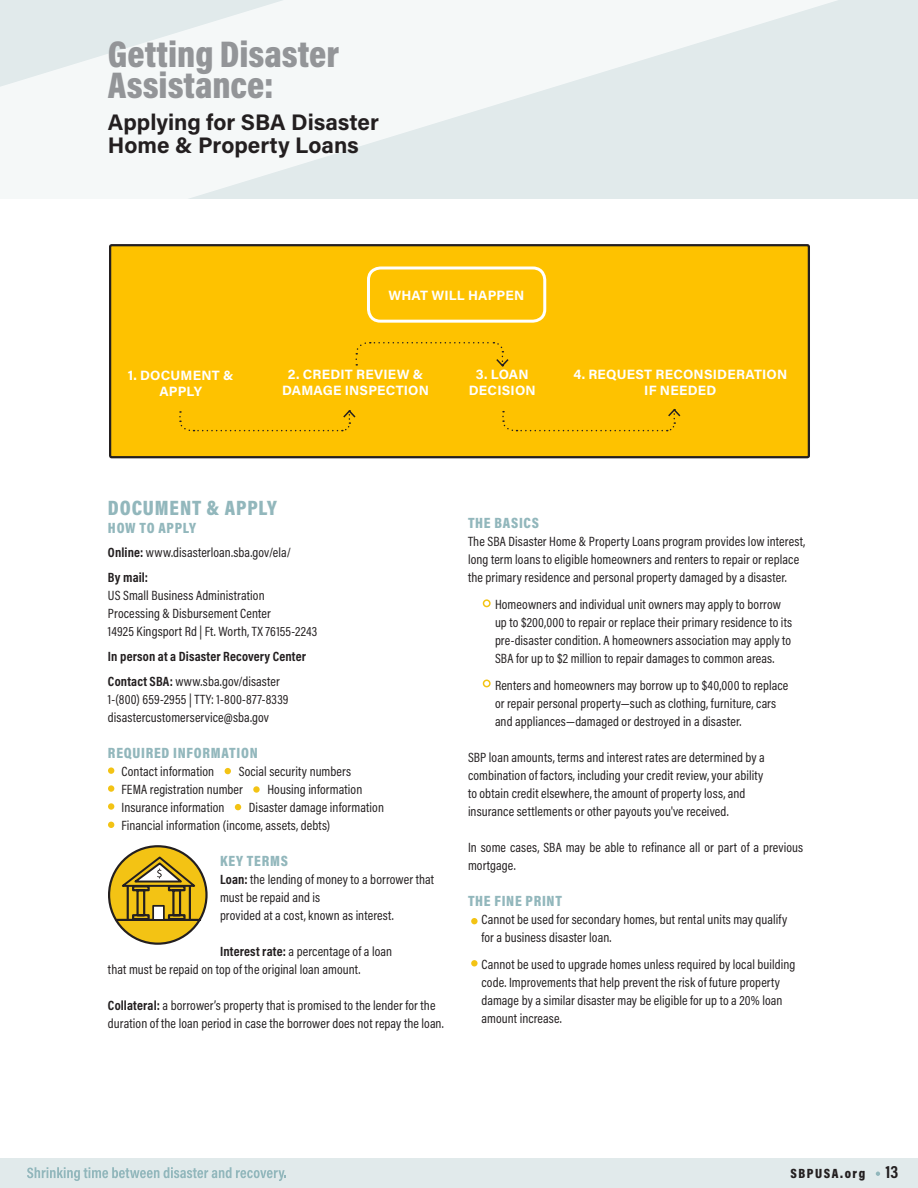
<style>
.page{position:relative;width:918px;height:1188px;background:#fff}
.page>*{position:absolute;margin:0;border:0;box-sizing:border-box;transform-origin:0 0}
.t1{font:900 37.5px/31.2px "Acumin Pro Cond";color:#939598}
.t2{font:700 22.5px/23.7px "Acumin Pro";color:#231f20}
.Header_paragraph{font:900 21px "Acumin Pro Cond";letter-spacing:.04em;color:#92b7bc}
.Header_paragraph-2{font:900 15px "Acumin Pro Cond";letter-spacing:.05em;color:#92b7bc}
.Two_Bullet{font:13.5px/18px "Acumin Pro Cond";letter-spacing:.005em;color:#231f20}
.One_Bullet{font:13.5px/18px "Acumin Pro Cond";letter-spacing:.005em;color:#231f20}
.t3{font:700 13.5px/16.2px "Acumin Pro";letter-spacing:.015em;color:#fff;text-align:center}
.Bold{font:700 13.5px "Acumin Pro Cond";letter-spacing:.01em;color:#231f20}
.Bold-2{font:13.5px "Acumin Pro Cond";letter-spacing:.005em;color:#231f20}
.t4{font:900 13.5px "Acumin Pro Cond";letter-spacing:.11em;color:#231f20}
.s1{font-weight:700}
.s2{font-weight:700;font-size:18px}
</style>
<div class="page">
<div style="left:0;top:1158px;width:918px;height:30px;background:#e1eaeb"></div>
<svg style="left:27px;top:1167px;width:259px;height:14px"></svg>
<svg style="left:876px;top:1172px;width:4px;height:4px"></svg>
<svg style="left:0;top:0;width:918px;height:199px;fill:#e1eaeb"></svg>
<svg style="left:225px;top:768px;width:6px;height:6px"></svg>
<svg style="left:253px;top:786px;width:7px;height:7px"></svg>
<svg style="left:235px;top:804px;width:6px;height:6px"></svg>
<div style="left:471px;top:918px;width:7px;height:6px;background:#f3c314;border-radius:50%"></div>
<div style="left:471px;top:960px;width:7px;height:6px;background:#f3c314;border-radius:50%"></div>
<div style="left:108px;top:767px;width:6px;height:7px;background:#f3c314;border-radius:50%"></div>
<div style="left:108px;top:785px;width:6px;height:7px;background:#f3c314;border-radius:50%"></div>
<div style="left:108px;top:803px;width:6px;height:7px;background:#f3c314;border-radius:50%"></div>
<div style="left:483px;top:599px;width:8px;height:8px;border:2px solid #f3c314;border-radius:50%"></div>
<div style="left:483px;top:680px;width:8px;height:7px;border:2px solid #f3c314;border-radius:50%"></div>
<div style="left:110px;top:245px;width:699px;height:212px;background:#fec200;border-radius:2px"></div>
<div style="left:109px;top:244px;width:701px;height:214px;border:2px solid #231f20;border-radius:2px"></div>
<div style="left:367px;top:267px;width:179px;height:56px;border:3px solid #fff;border-radius:12px"></div>
<svg style="left:502px;top:408px;width:179px;height:24px"></svg>
<svg style="left:355px;top:342px;width:154px;height:25px"></svg>
<svg style="left:179px;top:410px;width:177px;height:22px"></svg>
<svg style="left:108px;top:845px;width:100px;height:100px"></svg>
<svg style="left:108px;top:822px;width:6px;height:6px"></svg>
<p class="t1" style="left:108px;top:38px;width:233px">Getting Disaster<br>Assistance:</p>
<p class="t2" style="left:108px;top:109px;width:272px">Applying for SBA Disaster<br>Home &amp; Property Loans</p>
<p class="t3" style="left:388px;top:286px;width:137px">WHAT WILL HAPPEN</p>
<p class="t3" style="left:128px;top:366px;width:107px">1. DOCUMENT &amp;<br>APPLY</p>
<p class="t3" style="left:573px;top:365px;width:215px">4. REQUEST RECONSIDERATION<br>IF NEEDED</p>
<p class="t3" style="left:282px;top:365px;width:148px">2. CREDIT REVIEW &amp;<br>DAMAGE INSPECTION</p>
<p class="t3" style="left:469px;top:365px;width:68px">3. LOAN<br>DECISION</p>
<p class="Header_paragraph" style="left:108px;top:494px;width:170px">DOCUMENT &amp; APPLY</p>
<p class="Header_paragraph-2" style="left:108px;top:518px;width:90px">HOW TO APPLY</p>
<p class="Two_Bullet" style="left:108px;top:543px;width:185px"><span class="s1">Online:</span> www.disasterloan.sba.gov/ela/</p>
<p class="Bold" style="left:108px;top:568px;width:42px">By mail:</p>
<p class="Two_Bullet" style="left:108px;top:586px;width:158px">US Small Business Administration</p>
<p class="Two_Bullet" style="left:108px;top:604px;width:164px">Processing &amp; Disbursement Center</p>
<p class="Two_Bullet" style="left:108px;top:622px;width:211px">14925 Kingsport Rd | Ft. Worth, TX 76155-2243</p>
<p class="Bold" style="left:108px;top:647px;width:200px">In person at a Disaster Recovery Center</p>
<p class="Bold-2" style="left:108px;top:672px;width:173px"><span class="s1">Contact SBA:</span> www.sba.gov/disaster</p>
<p class="Two_Bullet" style="left:108px;top:690px;width:182px">1-(800) 659-2955 | TTY: 1-800-877-8339</p>
<p class="Two_Bullet" style="left:108px;top:708px;width:163px">disastercustomerservice@sba.gov</p>
<p class="Header_paragraph-2" style="left:108px;top:743px;width:151px">REQUIRED INFORMATION</p>
<p class="Two_Bullet" style="left:121px;top:762px;width:94px">Contact information</p>
<p class="Two_Bullet" style="left:239px;top:762px;width:114px">Social security numbers</p>
<p class="Two_Bullet" style="left:121px;top:780px;width:123px">FEMA registration number</p>
<p class="Two_Bullet" style="left:267px;top:780px;width:96px">Housing information</p>
<p class="Two_Bullet" style="left:121px;top:798px;width:105px">Insurance information</p>
<p class="Two_Bullet" style="left:249px;top:798px;width:137px">Disaster damage information</p>
<p class="Two_Bullet" style="left:121px;top:816px;width:210px">Financial information (income, assets, debts)</p>
<p class="Header_paragraph-2" style="left:220px;top:851px;width:69px">KEY TERMS</p>
<p class="Two_Bullet" style="left:220px;top:870px;width:216px"><span class="s1">Loan:</span> the lending of money to a borrower that must be repaid and is<br>provided at a cost, known as interest.</p>
<p class="Two_Bullet" style="left:108px;top:942px;width:286px;text-indent:112px"><span class="s1">Interest rate:</span> a percentage of a loan that must be repaid on top of the original loan amount.</p>
<p class="Two_Bullet" style="left:108px;top:996px;width:337px"><span class="s1">Collateral:</span> a borrower’s property that is promised to the lender for the duration of the loan period in case the borrower does not repay the loan.</p>
<p class="Header_paragraph-2" style="left:468px;top:513px;width:73px">THE BASICS</p>
<p class="Two_Bullet" style="left:468px;top:532px;width:339px">The SBA Disaster Home &amp; Property Loans program provides low interest, long term loans to eligible homeowners and renters to repair or replace the primary residence and personal property damaged by a disaster.</p>
<p class="Two_Bullet" style="left:495px;top:595px;width:299px">Homeowners and individual unit owners may apply to borrow up to $200,000 to repair or replace their primary residence to its pre-disaster condition. A homeowners association may apply to SBA for up to $2 million to repair damages to common areas.</p>
<p class="Two_Bullet" style="left:495px;top:676px;width:295px">Renters and homeowners may borrow up to $40,000 to replace or repair personal property—such as clothing, furniture, cars and appliances—damaged or destroyed in a disaster.</p>
<p class="Two_Bullet" style="left:468px;top:748px;width:298px">SBP loan amounts, terms and interest rates are determined by a combination of factors, including your credit review, your ability to obtain credit elsewhere, the amount of property loss, and insurance settlements or other payouts you've received.</p>
<p class="Two_Bullet" style="left:468px;top:838px;width:337px">In some cases, SBA may be able to refinance all or part of a previous mortgage.</p>
<p class="Header_paragraph-2" style="left:468px;top:891px;width:95px">THE FINE PRINT</p>
<p class="One_Bullet" style="left:482px;top:910px;width:307px">Cannot be used for secondary homes, but rental units may qualify for a business disaster loan.</p>
<p class="One_Bullet" style="left:482px;top:955px;width:315px">Cannot be used to upgrade homes unless required by local building code. Improvements that help prevent the risk of future property damage by a similar disaster may be eligible for up to a 20% loan amount increase.</p>
<p class="t4" style="left:791px;top:1165px;width:109px">SBPUSA.org <span class="s2">13</span></p>
</div>
